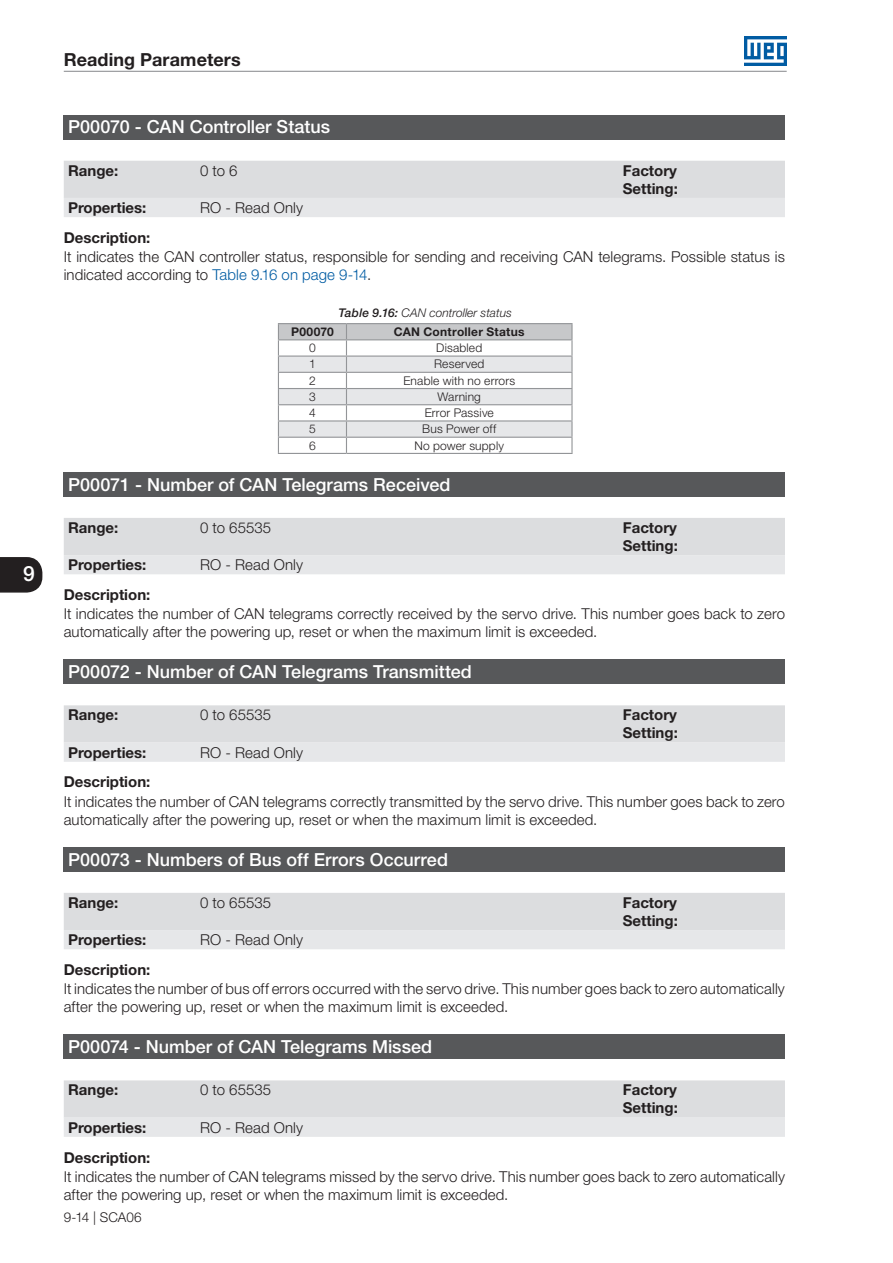
<style>
.page{position:relative;width:893px;height:1263px;background:#fff}
.page>*{position:absolute;margin:0;border:0;box-sizing:border-box;transform-origin:0 0}
.t1{font:500 21px "Helvetica Neue LT Pro";color:#fff}
._000_a_099{font:500 18px "Helvetica Neue LT Pro";color:#fff}
.t2{font:700 18px "Helvetica Neue LT Pro";letter-spacing:.005em;color:#231f20}
.Texto{font:300 15px/18px "Helvetica Neue LT Pro";letter-spacing:.005em;color:#231f20}
.Cabeçalho__Faixa_Pro{font:700 15px/18px "Helvetica Neue LT Pro";color:#231f20}
.t3{font:300 13.5px "Helvetica Neue LT Pro";letter-spacing:-.005em;color:#231f20}
.Miolo_-_Centro{font:300 12px "Helvetica Neue LT Pro";letter-spacing:.015em;color:#231f20}
.t4{font:italic 300 12px "Helvetica Neue LT Pro";color:#231f20}
.Cabeçalho_-_Centro{font:700 12px "Helvetica Neue LT Pro";letter-spacing:.025em;color:#231f20}
.s1{color:#015ca3}
.s2{font-weight:500}
</style>
<div class="page">
<svg style="left:0;top:557px;width:42px;height:36px;background:#332f30"></svg>
<hr style="left:64px;top:71px;width:723px;height:1px;background:#939598">
<img style="left:744px;top:36px;width:43px;height:30px">
<div style="left:64px;top:115px;width:721px;height:24px;background:#57585a"></div>
<svg style="left:64px;top:161px;width:721px;height:56px;background:#dfe0e2"></svg>
<hr style="left:278px;top:323px;width:68px;height:1px;background:#939598">
<hr style="left:346px;top:323px;width:227px;height:1px;background:#939598">
<svg style="left:278px;top:324px;width:295px;height:129px"></svg>
<hr style="left:278px;top:453px;width:68px;height:1px;background:#939598">
<hr style="left:346px;top:453px;width:227px;height:1px;background:#939598">
<div style="left:64px;top:472px;width:721px;height:24px;background:#57585a"></div>
<svg style="left:64px;top:518px;width:721px;height:56px;background:#dfe0e2"></svg>
<div style="left:64px;top:659px;width:721px;height:25px;background:#57585a"></div>
<svg style="left:64px;top:705px;width:721px;height:57px;background:#dfe0e2"></svg>
<div style="left:64px;top:847px;width:721px;height:24px;background:#57585a"></div>
<svg style="left:64px;top:893px;width:721px;height:56px;background:#dfe0e2"></svg>
<div style="left:64px;top:1034px;width:721px;height:25px;background:#57585a"></div>
<svg style="left:64px;top:1080px;width:721px;height:57px;background:#dfe0e2"></svg>
<h1 class="t1" style="left:23px;top:561px;width:13px">9</h1>
<p class="t2" style="left:64px;top:48px;width:179px">Reading Parameters</p>
<p class="_000_a_099" style="left:68px;top:116px;width:263px">P00070 - CAN Controller Status</p>
<p class="Cabeçalho__Faixa_Pro" style="left:68px;top:161px;width:52px">Range:</p>
<p class="Texto" style="left:200px;top:161px;width:39px">0 to 6</p>
<p class="Cabeçalho__Faixa_Pro" style="left:623px;top:161px;width:57px">Factory<br>Setting:</p>
<p class="Cabeçalho__Faixa_Pro" style="left:68px;top:198px;width:80px">Properties:</p>
<p class="Texto" style="left:200px;top:198px;width:104px">RO - Read Only</p>
<p class="Cabeçalho__Faixa_Pro" style="left:64px;top:228px;width:88px">Description:</p>
<p class="Texto" style="left:64px;top:247px;width:723px">It indicates the CAN controller status, responsible for sending and receiving CAN telegrams. Possible status is indicated according to <span class="s1">Table 9.16 on page 9-14</span>.</p>
<p class="t4" style="left:339px;top:305px;width:175px"><span class="s2">Table 9.16:</span> CAN controller status</p>
<p class="Cabeçalho_-_Centro" style="left:291px;top:324px;width:44px">P00070</p>
<p class="Cabeçalho_-_Centro" style="left:394px;top:324px;width:132px">CAN Controller Status</p>
<p class="Miolo_-_Centro" style="left:309px;top:341px;width:8px">0</p>
<p class="Miolo_-_Centro" style="left:436px;top:341px;width:48px">Disabled</p>
<p class="Miolo_-_Centro" style="left:309px;top:357px;width:8px">1</p>
<p class="Miolo_-_Centro" style="left:434px;top:357px;width:52px">Reserved</p>
<p class="Miolo_-_Centro" style="left:309px;top:373px;width:8px">2</p>
<p class="Miolo_-_Centro" style="left:403px;top:373px;width:113px">Enable with no errors</p>
<p class="Miolo_-_Centro" style="left:309px;top:389px;width:8px">3</p>
<p class="Miolo_-_Centro" style="left:437px;top:389px;width:45px">Warning</p>
<p class="Miolo_-_Centro" style="left:309px;top:405px;width:8px">4</p>
<p class="Miolo_-_Centro" style="left:425px;top:405px;width:71px">Error Passive</p>
<p class="Miolo_-_Centro" style="left:309px;top:422px;width:8px">5</p>
<p class="Miolo_-_Centro" style="left:422px;top:422px;width:76px">Bus Power off</p>
<p class="Miolo_-_Centro" style="left:309px;top:438px;width:8px">6</p>
<p class="Miolo_-_Centro" style="left:414px;top:438px;width:91px">No power supply</p>
<p class="_000_a_099" style="left:68px;top:473px;width:384px">P00071 - Number of CAN Telegrams Received</p>
<p class="Cabeçalho__Faixa_Pro" style="left:68px;top:518px;width:52px">Range:</p>
<p class="Texto" style="left:200px;top:518px;width:72px">0 to 65535</p>
<p class="Cabeçalho__Faixa_Pro" style="left:623px;top:518px;width:57px">Factory<br>Setting:</p>
<p class="Cabeçalho__Faixa_Pro" style="left:68px;top:555px;width:80px">Properties:</p>
<p class="Texto" style="left:200px;top:555px;width:104px">RO - Read Only</p>
<p class="Cabeçalho__Faixa_Pro" style="left:64px;top:585px;width:88px">Description:</p>
<p class="Texto" style="left:64px;top:604px;width:723px">It indicates the number of CAN telegrams correctly received by the servo drive. This number goes back to zero automatically after the powering up, reset or when the maximum limit is exceeded.</p>
<p class="_000_a_099" style="left:68px;top:661px;width:405px">P00072 - Number of CAN Telegrams Transmitted</p>
<p class="Cabeçalho__Faixa_Pro" style="left:68px;top:705px;width:52px">Range:</p>
<p class="Texto" style="left:200px;top:706px;width:72px">0 to 65535</p>
<p class="Cabeçalho__Faixa_Pro" style="left:623px;top:705px;width:57px">Factory<br>Setting:</p>
<p class="Cabeçalho__Faixa_Pro" style="left:68px;top:743px;width:80px">Properties:</p>
<p class="Texto" style="left:200px;top:743px;width:104px">RO - Read Only</p>
<p class="Cabeçalho__Faixa_Pro" style="left:64px;top:773px;width:88px">Description:</p>
<p class="Texto" style="left:64px;top:792px;width:723px">It indicates the number of CAN telegrams correctly transmitted by the servo drive. This number goes back to zero automatically after the powering up, reset or when the maximum limit is exceeded.</p>
<p class="_000_a_099" style="left:68px;top:848px;width:381px">P00073 - Numbers of Bus off Errors Occurred</p>
<p class="Cabeçalho__Faixa_Pro" style="left:68px;top:893px;width:52px">Range:</p>
<p class="Texto" style="left:200px;top:893px;width:72px">0 to 65535</p>
<p class="Cabeçalho__Faixa_Pro" style="left:623px;top:893px;width:57px">Factory<br>Setting:</p>
<p class="Cabeçalho__Faixa_Pro" style="left:68px;top:930px;width:80px">Properties:</p>
<p class="Texto" style="left:200px;top:930px;width:104px">RO - Read Only</p>
<p class="Cabeçalho__Faixa_Pro" style="left:64px;top:960px;width:88px">Description:</p>
<p class="Texto" style="left:64px;top:980px;width:723px">It indicates the number of bus off errors occurred with the servo drive. This number goes back to zero automatically after the powering up, reset or when the maximum limit is exceeded.</p>
<p class="_000_a_099" style="left:68px;top:1036px;width:366px">P00074 - Number of CAN Telegrams Missed</p>
<p class="Cabeçalho__Faixa_Pro" style="left:68px;top:1080px;width:52px">Range:</p>
<p class="Texto" style="left:200px;top:1081px;width:72px">0 to 65535</p>
<p class="Cabeçalho__Faixa_Pro" style="left:623px;top:1080px;width:57px">Factory<br>Setting:</p>
<p class="Cabeçalho__Faixa_Pro" style="left:68px;top:1118px;width:80px">Properties:</p>
<p class="Texto" style="left:200px;top:1118px;width:104px">RO - Read Only</p>
<p class="Cabeçalho__Faixa_Pro" style="left:64px;top:1148px;width:88px">Description:</p>
<p class="Texto" style="left:64px;top:1167px;width:723px">It indicates the number of CAN telegrams missed by the servo drive. This number goes back to zero automatically after the powering up, reset or when the maximum limit is exceeded.</p>
<p class="t3" style="left:64px;top:1208px;width:79px">9-14 | SCA06</p>
</div>
